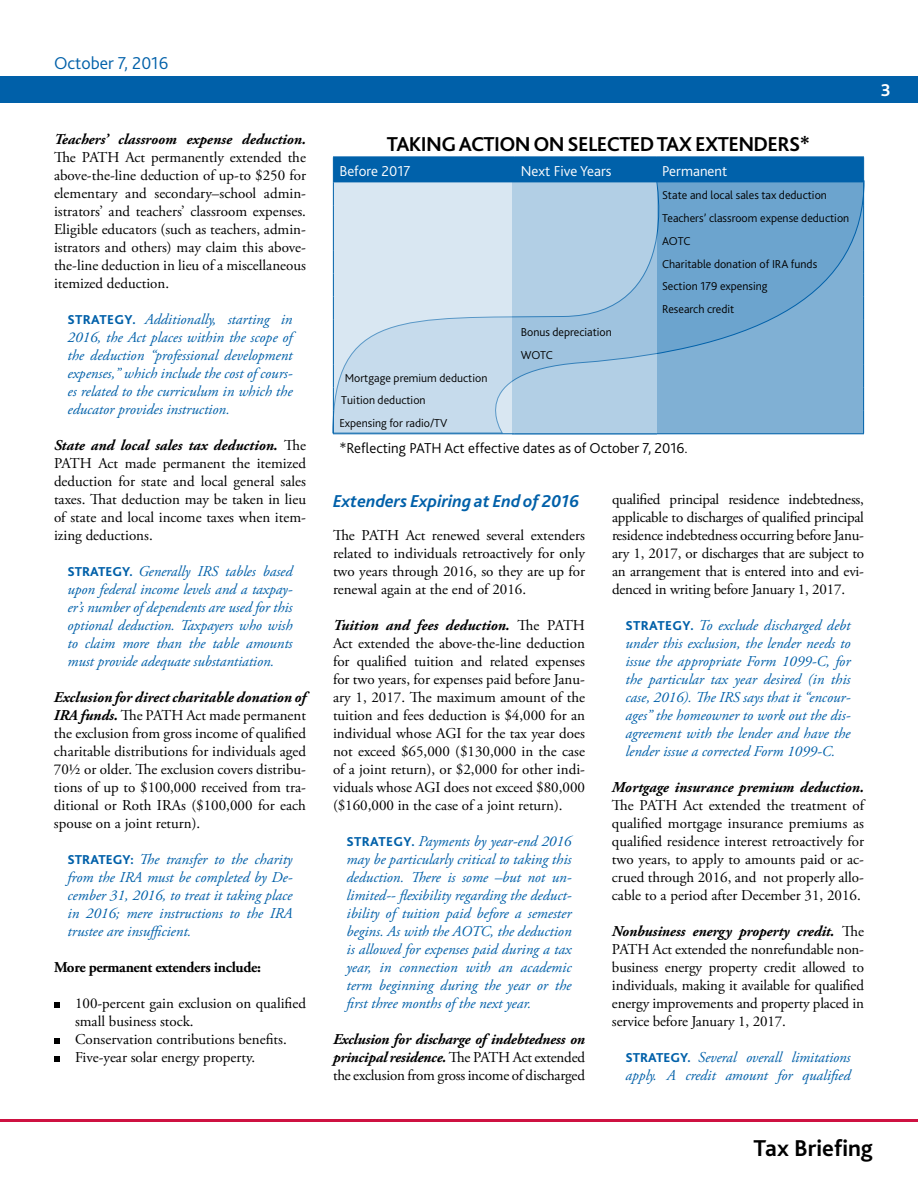
<style>
.page{position:relative;width:918px;height:1188px;background:#fff}
.page>*{position:absolute;margin:0;border:0;box-sizing:border-box;transform-origin:0 0}
.t1{font:700 24px "Bliss 2";color:#000}
.t2{font:700 21px "Bliss 2";letter-spacing:-.03em;color:#000}
.t3{font:italic 700 18px "Bliss 2";color:#0060a9}
.t4{font:300 18px "Bliss 2";color:#0060a9}
.t5{font:700 18px "Bliss 2";color:#fff}
.t6{font:15px/18px "Adobe Garamond Pro";color:#000;text-align:justify}
.t7{font:italic 15px/18px "Adobe Garamond Pro";color:#0060a9;text-align:justify}
.t8{font:italic 700 15px "Adobe Garamond Pro";color:#000}
.t9{font:300 15px "Bliss 2";color:#000}
.t10{font:300 15px "Bliss 2";color:#fff}
.t11{font:700 15px "Adobe Garamond Pro";letter-spacing:-.02em;color:#000}
.t12{font:300 12px/22.8px "Bliss 2";color:#000}
.s1{font-family:"Bliss 2";font-weight:800;font-style:normal;font-size:13.5px}
.s2{font-weight:700;font-style:italic}
</style>
<div class="page">
<div style="left:0;top:76px;width:918px;height:28px;background:#0060a9"></div>
<hr style="left:0;top:1119px;width:918px;height:3px;background:#ce1141">
<svg style="left:54px;top:1002px;width:6px;height:6px"></svg>
<svg style="left:54px;top:1038px;width:6px;height:6px"></svg>
<svg style="left:54px;top:1056px;width:6px;height:6px"></svg>
<svg style="left:333px;top:157px;width:531px;height:276px;background:#91bada"></svg>
<hr style="left:333px;top:433px;width:182px;height:1px;background:#0061aa">
<hr style="left:515px;top:433px;width:141px;height:1px;background:#0061aa">
<hr style="left:656px;top:433px;width:208px;height:1px;background:#0061aa">
<p class="t4" style="left:54px;top:52px;width:116px">October 7, 2016</p>
<p class="t8" style="left:54px;top:131px;width:254px">Teachers’ classroom expense deduction.</p>
<p class="t6" style="left:54px;top:149px;width:254px">The PATH Act permanently extended the above-the-line deduction of up-to $250 for elementary and secondary–school admin&shy;istrators’ and teachers’ classroom expenses.<br>Eligible educators (such as teachers, admin&shy;istrators and others) may claim this above&shy;the-line deduction in lieu of a miscellaneous itemized deduction.</p>
<p class="t7" style="left:68px;top:311px;width:227px"><span class="s1">STRATEGY.</span> Additionally, starting in 2016, the Act places within the scope of the deduction “professional development expenses,” which include the cost of cours&shy;es related to the curriculum in which the educator provides instruction.</p>
<p class="t6" style="left:54px;top:437px;width:254px"><span class="s2">State and local sales tax deduction.</span> The PATH Act made permanent the itemized deduction for state and local general sales taxes. That deduction may be taken in lieu of state and local income taxes when item&shy;izing deductions.</p>
<p class="t7" style="left:67px;top:563px;width:227px"><span class="s1">STRATEGY.</span> Generally IRS tables based upon federal income levels and a taxpay&shy;er’s number of dependents are used for this optional deduction. Taxpayers who wish to claim more than the table amounts must provide adequate substantiation.</p>
<p class="t6" style="left:54px;top:689px;width:254px"><span class="s2">Exclusion for direct charitable donation of IRA funds.</span> The PATH Act made permanent the exclusion from gross income of qualified charitable distributions for individuals aged 70½ or older. The exclusion covers distribu&shy;tions of up to $100,000 received from tra&shy;ditional or Roth IRAs ($100,000 for each spouse on a joint return).</p>
<p class="t7" style="left:68px;top:851px;width:226px"><span class="s1">STRATEGY:</span> The transfer to the charity from the IRA must be completed by De&shy;cember 31, 2016, to treat it taking place in 2016; mere instructions to the IRA trustee are insufficient.</p>
<p class="t11" style="left:54px;top:959px;width:209px">More permanent extenders include:</p>
<p class="t6" style="left:75px;top:995px;width:233px;text-align:left">100-percent gain exclusion on qualified small business stock.<br>Conservation contributions benefits.<br>Five-year solar energy property.</p>
<h2 class="t2" style="left:387px;top:131px;width:425px">TAKING ACTION ON SELECTED TAX EXTENDERS*</h2>
<p class="t10" style="left:339px;top:162px;width:73px">Before 2017</p>
<p class="t10" style="left:521px;top:162px;width:92px">Next Five Years</p>
<p class="t10" style="left:662px;top:162px;width:67px">Permanent</p>
<p class="t12" style="left:662px;top:184px;width:189px">State and local sales tax deduction<br>Teachers’ classroom expense deduction<br>AOTC<br>Charitable donation of IRA funds<br>Section 179 expensing<br>Research credit</p>
<p class="t12" style="left:521px;top:320px;width:93px">Bonus depreciation<br>WOTC</p>
<p class="t12" style="left:339px;top:366px;width:150px;text-indent:5px">Mortgage premium deduction<br>Tuition deduction<br>Expensing for radio/TV</p>
<p class="t9" style="left:339px;top:439px;width:350px">*Reflecting PATH Act effective dates as of October 7, 2016.</p>
<p class="t3" style="left:333px;top:490px;width:248px">Extenders Expiring at End of 2016</p>
<p class="t6" style="left:333px;top:527px;width:254px">The PATH Act renewed several extenders related to individuals retroactively for only two years through 2016, so they are up for renewal again at the end of 2016.</p>
<p class="t6" style="left:333px;top:617px;width:254px"><span class="s2">Tuition and fees deduction.</span> The PATH Act extended the above-the-line deduction for qualified tuition and related expenses for two years, for expenses paid before Janu&shy;ary 1, 2017. The maximum amount of the tuition and fees deduction is $4,000 for an individual whose AGI for the tax year does not exceed $65,000 ($130,000 in the case of a joint return), or $2,000 for other indi&shy;viduals whose AGI does not exceed $80,000 ($160,000 in the case of a joint return).</p>
<p class="t7" style="left:346px;top:833px;width:227px"><span class="s1">STRATEGY.</span> Payments by year-end 2016 may be particularly critical to taking this deduction. There is some –but not un&shy;limited-- flexibility regarding the deduct&shy;ibility of tuition paid before a semester begins. As with the AOTC, the deduction is allowed for expenses paid during a tax year, in connection with an academic term beginning during the year or the first three months of the next year.</p>
<p class="t6" style="left:333px;top:1031px;width:254px"><span class="s2">Exclusion for discharge of indebtedness on principal residence.</span> The PATH Act extended the exclusion from gross income of discharged</p>
<p class="t6" style="left:612px;top:491px;width:254px">qualified principal residence indebtedness, applicable to discharges of qualified principal residence indebtedness occurring before Janu&shy;ary 1, 2017, or discharges that are subject to an arrangement that is entered into and evi&shy;denced in writing before January 1, 2017.</p>
<p class="t7" style="left:625px;top:617px;width:227px"><span class="s1">STRATEGY.</span> To exclude discharged debt under this exclusion, the lender needs to issue the appropriate Form 1099-C, for the particular tax year desired (in this case, 2016). The IRS says that it “encour&shy;ages” the homeowner to work out the dis&shy;agreement with the lender and have the lender issue a corrected Form 1099-C.</p>
<p class="t8" style="left:612px;top:779px;width:253px">Mortgage insurance premium deduction.</p>
<p class="t6" style="left:612px;top:797px;width:254px">The PATH Act extended the treatment of qualified mortgage insurance premiums as qualified residence interest retroactively for two years, to apply to amounts paid or ac&shy;crued through 2016, and not properly allo&shy;cable to a period after December 31, 2016.</p>
<p class="t6" style="left:612px;top:923px;width:254px"><span class="s2">Nonbusiness energy property credit.</span> The PATH Act extended the nonrefundable non&shy;business energy property credit allowed to individuals, making it available for qualified energy improvements and property placed in service before January 1, 2017.</p>
<p class="t7" style="left:625px;top:1049px;width:227px"><span class="s1">STRATEGY.</span> Several overall limitations apply. A credit amount for qualified</p>
<p class="t5" style="left:881px;top:79px;width:12px">3</p>
<h1 class="t1" style="left:754px;top:1133px;width:121px">Tax Briefing</h1>
</div>
